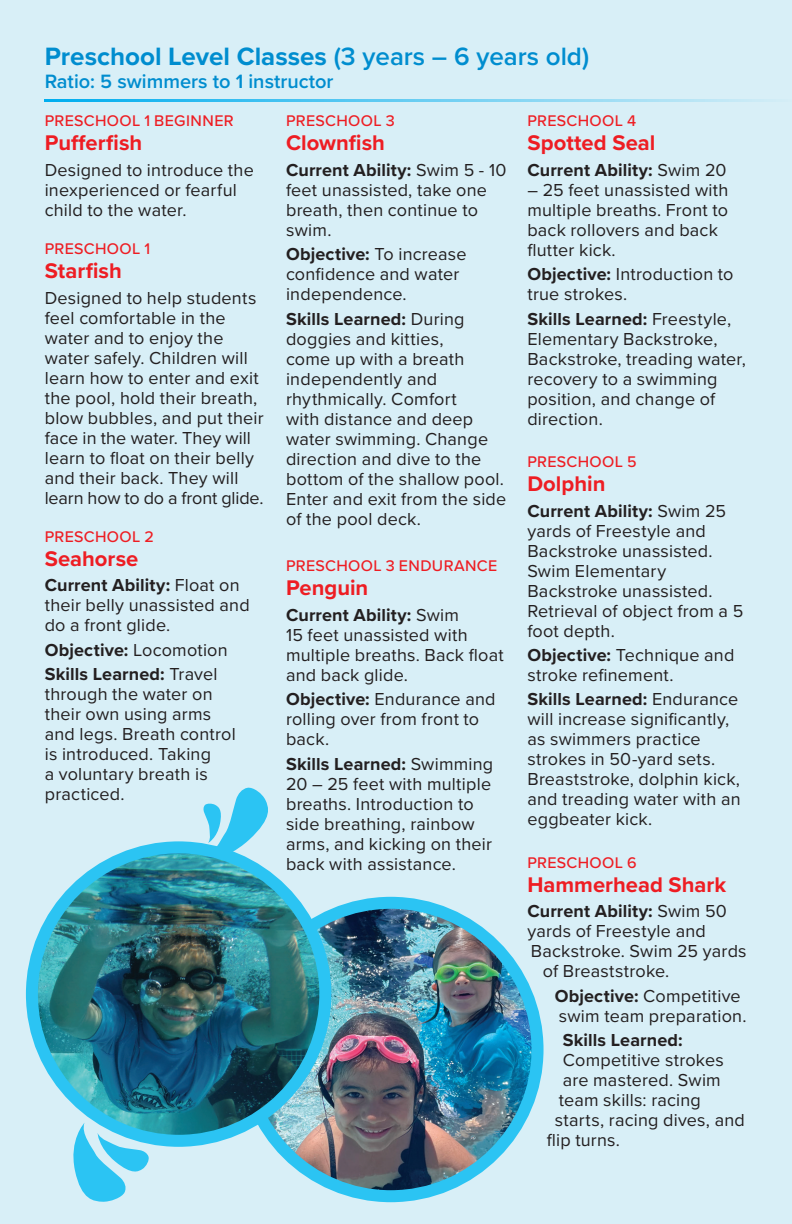
<style>
.page{position:relative;width:792px;height:1224px;background:#d8eff7}
.page>*{position:absolute;margin:0;border:0;box-sizing:border-box;transform-origin:0 0}
.t1{font:700 26px "Proxima Nova";color:#008dcf}
.t2{font:700 22px "Proxima Nova";color:#ee1d23}
.t3{font:600 20px "Proxima Nova";color:#008dcf}
.t4{font:18px/20px "Proxima Nova";letter-spacing:.01em;color:#231f20}
.t5{font:700 18px/24.4px "Proxima Nova";letter-spacing:.01em;color:#231f20}
.t6{font:500 16px "Proxima Nova";letter-spacing:.025em;color:#ee1d23}
.s1{font-weight:600}
.s2{font-weight:700}
.s3{font-weight:400}
</style>
<div class="page">
<hr style="left:45px;top:99px;width:747px;height:3px;background:#00aeef">
<svg style="left:203px;top:787px;width:65px;height:76px"></svg>
<img style="left:244px;top:903px;width:294px;height:293px;border-radius:147px">
<div style="left:238px;top:897px;width:306px;height:305px;border:12px solid #2bc4f3;border-radius:50%"></div>
<svg style="left:73px;top:1123px;width:76px;height:79px"></svg>
<img style="left:32px;top:847px;width:293px;height:294px;border-radius:147px">
<div style="left:26px;top:841px;width:305px;height:306px;border:12px solid #2bc4f3;border-radius:50%"></div>
<h1 class="t1" style="left:45px;top:37px;width:546px">Preschool Level Classes <span class="s1">(3 years – 6 years old)</span></h1>
<p class="t3" style="left:45px;top:67px;width:290px">Ratio: 5 swimmers to 1 instructor</p>
<p class="t6" style="left:45px;top:109px;width:191px">PRESCHOOL 1 BEGINNER</p>
<p class="t2" style="left:45px;top:126px;width:99px">Pufferfish</p>
<p class="t4" style="left:45px;top:159px;width:211px">Designed to introduce the inexperienced or fearful child to the water.</p>
<p class="t6" style="left:45px;top:237px;width:107px">PRESCHOOL 1</p>
<p class="t2" style="left:45px;top:254px;width:79px">Starfish</p>
<p class="t4" style="left:45px;top:287px;width:220px">Designed to help students feel comfortable in the water and to enjoy the water safely. Children will learn how to enter and exit the pool, hold their breath, blow bubbles, and put their face in the water. They will learn to float on their belly and their back. They will learn how to do a front glide.</p>
<p class="t6" style="left:45px;top:524px;width:111px">PRESCHOOL 2</p>
<p class="t2" style="left:45px;top:542px;width:95px">Seahorse</p>
<p class="t4" style="left:45px;top:575px;width:206px"><span class="s2">Current Ability:</span> Float on their belly unassisted and do a front glide.</p>
<p class="t5" style="left:45px;top:637px;width:184px">Objective: <span class="s3">Locomotion<br></span>Skills Learned: <span class="s3">Travel</span></p>
<p class="t4" style="left:45px;top:683px;width:193px">through the water on their own using arms and legs. Breath control is introduced. Taking<br>a voluntary breath is practiced.</p>
<p class="t6" style="left:286px;top:109px;width:110px">PRESCHOOL 3</p>
<p class="t2" style="left:286px;top:126px;width:100px">Clownfish</p>
<p class="t4" style="left:286px;top:159px;width:222px"><span class="s2">Current Ability:</span> Swim 5 - 10 feet unassisted, take one breath, then continue to swim.</p>
<p class="t4" style="left:286px;top:243px;width:182px"><span class="s2">Objective:</span> To increase confidence and water independence.</p>
<p class="t4" style="left:286px;top:308px;width:222px"><span class="s2">Skills Learned:</span> During doggies and kitties,<br>come up with a breath independently and rhythmically. Comfort<br>with distance and deep water swimming. Change direction and dive to the bottom of the shallow pool.<br>Enter and exit from the side of the pool deck.</p>
<p class="t6" style="left:286px;top:554px;width:213px">PRESCHOOL 3 ENDURANCE</p>
<p class="t2" style="left:286px;top:571px;width:84px">Penguin</p>
<p class="t4" style="left:286px;top:604px;width:219px"><span class="s2">Current Ability:</span> Swim<br>15 feet unassisted with multiple breaths. Back float and back glide.</p>
<p class="t4" style="left:286px;top:689px;width:211px"><span class="s2">Objective:</span> Endurance and rolling over from front to back.</p>
<p class="t4" style="left:286px;top:753px;width:209px"><span class="s2">Skills Learned:</span> Swimming<br>20 – 25 feet with multiple breaths. Introduction to side breathing, rainbow arms, and kicking on their back with assistance.</p>
<p class="t6" style="left:527px;top:109px;width:110px">PRESCHOOL 4</p>
<p class="t2" style="left:527px;top:126px;width:130px">Spotted Seal</p>
<p class="t5" style="left:527px;top:157px;width:201px">Current Ability: <span class="s3">Swim 20</span></p>
<p class="t4" style="left:527px;top:179px;width:203px">– 25 feet unassisted with multiple breaths. Front to back rollovers and back flutter kick.</p>
<p class="t4" style="left:527px;top:263px;width:208px"><span class="s2">Objective:</span> Introduction to true strokes.</p>
<p class="t4" style="left:527px;top:308px;width:220px"><span class="s2">Skills Learned:</span> Freestyle,<br>Elementary Backstroke,<br>Backstroke, treading water, recovery to a swimming position, and change of direction.</p>
<p class="t6" style="left:527px;top:450px;width:111px">PRESCHOOL 5</p>
<p class="t2" style="left:527px;top:467px;width:80px">Dolphin</p>
<p class="t4" style="left:527px;top:500px;width:217px"><span class="s2">Current Ability:</span> Swim 25 yards of Freestyle and<br>Backstroke unassisted.<br>Swim Elementary<br>Backstroke unassisted.<br>Retrieval of object from a 5 foot depth.</p>
<p class="t4" style="left:527px;top:644px;width:209px"><span class="s2">Objective:</span> Technique and stroke refinement.</p>
<p class="t4" style="left:527px;top:688px;width:215px"><span class="s2">Skills Learned:</span> Endurance will increase significantly, as swimmers practice strokes in 50-yard sets.<br>Breaststroke, dolphin kick, and treading water with an eggbeater kick.</p>
<p class="t6" style="left:527px;top:850px;width:111px">PRESCHOOL 6</p>
<p class="t2" style="left:527px;top:868px;width:200px">Hammerhead Shark</p>
<p class="t5" style="left:527px;top:899px;width:201px">Current Ability: <span class="s3">Swim 50</span></p>
<p class="t4" style="left:527px;top:921px;width:180px">yards of Freestyle and</p>
<p class="t4" style="left:531px;top:941px;width:217px">Backstroke. Swim 25 yards</p>
<p class="t4" style="left:543px;top:961px;width:128px">of Breaststroke.</p>
<p class="t4" style="left:555px;top:985px;width:193px"><span class="s2">Objective:</span> Competitive swim team preparation.</p>
<p class="t5" style="left:563px;top:1027px;width:121px">Skills Learned:</p>
<p class="t4" style="left:563px;top:1049px;width:162px">Competitive strokes</p>
<p class="t4" style="left:563px;top:1069px;width:160px">are mastered. Swim</p>
<p class="t4" style="left:559px;top:1089px;width:144px">team skills: racing</p>
<p class="t4" style="left:555px;top:1109px;width:192px">starts, racing dives, and</p>
<p class="t4" style="left:547px;top:1129px;width:75px">flip turns.</p>
</div>
